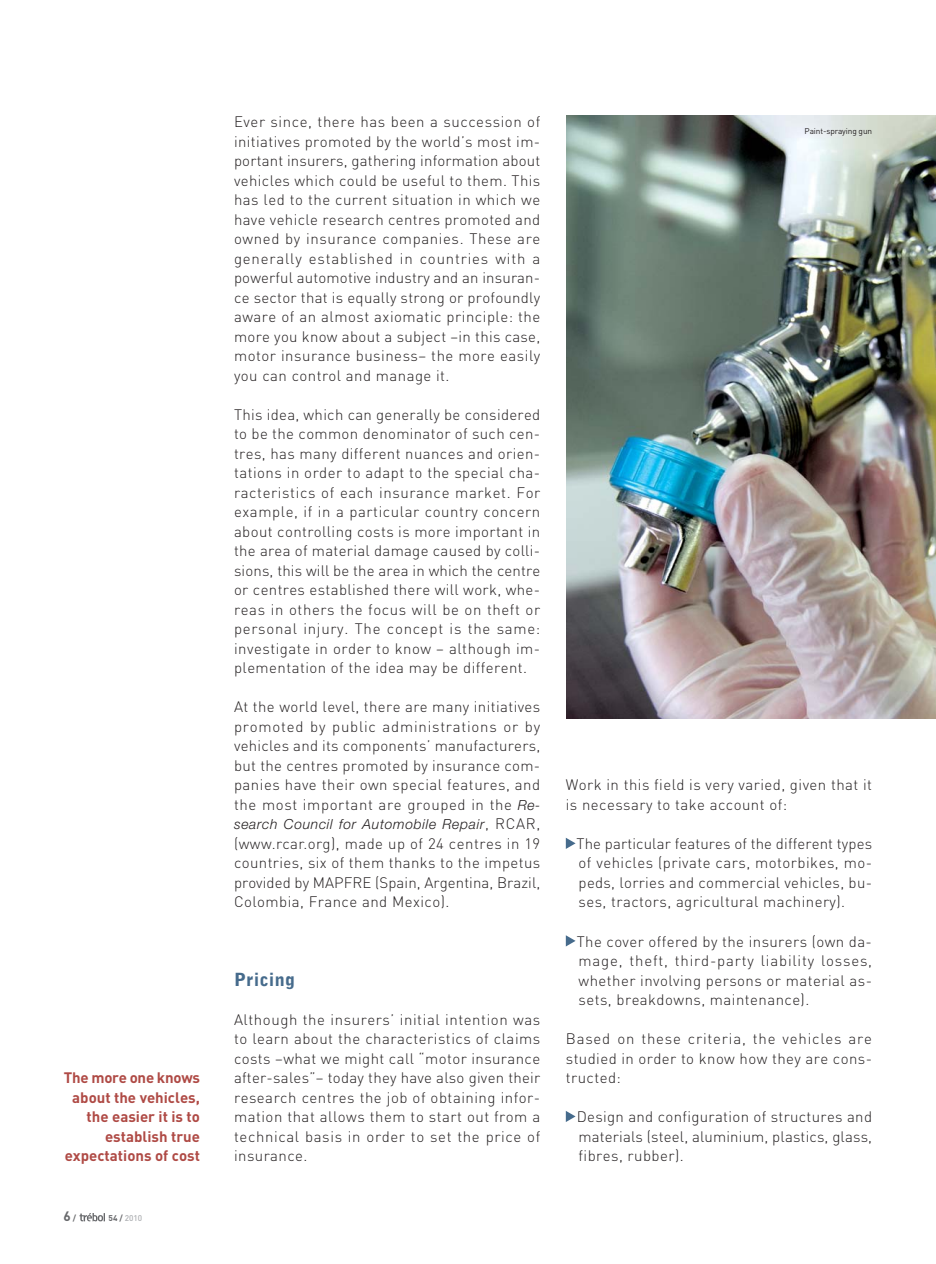
<style>
.page{position:relative;width:936px;height:1264px;background:#fff}
.page>*{position:absolute;margin:0;border:0;box-sizing:border-box;transform-origin:0 0}
.t1{font:900 18px "Bell Gothic Std";letter-spacing:.03em;color:#466b8c}
.t2{font:300 15px/19.5px "DIN";letter-spacing:.03em;color:#231f20;text-align:justify}
.t3{font:700 15px/19.5px "DIN";color:#af4a45;text-align:right}
.t4{font:italic 300 13.8px "Helvetica Neue";letter-spacing:.05em;color:#231f20}
.t5{font:700 13.5px "DIN";color:#67686b}
.t6{font:8.25px "DIN";letter-spacing:-.015em;color:#231f20}
.t7{font:500 8.25px "DIN";color:#aeb0b3}
.s1{font-size:8.25px}
.s2{font-weight:700;color:#67686b}
.s3{font-family:"Helvetica Neue";font-style:italic;font-size:13.8px}
.s4{font-family:"DIN";font-style:normal;font-size:15px}
</style>
<div class="page">
<img style="left:80px;top:1213px;width:24px;height:9px">
<svg style="left:566px;top:838px;width:9px;height:11px"></svg>
<svg style="left:566px;top:935px;width:9px;height:11px"></svg>
<svg style="left:566px;top:1111px;width:9px;height:11px"></svg>
<img style="left:567px;top:115px;width:369px;height:604px">
<p class="t3" style="left:64px;top:1069px;width:138px">The more one knows about the vehicles, the easier it is to establish true expectations of cost</p>
<p class="t5" style="left:64px;top:1211px;width:14px">6 <span class="s1">/</span></p>
<p class="t7" style="left:109px;top:1215px;width:35px"><span class="s2">54 /</span> 2010</p>
<p class="t2" style="left:234px;top:114px;width:308px">Ever since, there has been a succession of initiatives promoted by the world’s most im&shy;portant insurers, gathering information about vehicles which could be useful to them. This has led to the current situation in which we have vehicle research centres promoted and owned by insurance companies. These are generally established in countries with a powerful automotive industry and an insuran&shy;ce sector that is equally strong or profoundly aware of an almost axiomatic principle: the more you know about a subject –in this case, motor insurance business– the more easily you can control and manage it.</p>
<p class="t2" style="left:234px;top:406px;width:308px">This idea, which can generally be considered to be the common denominator of such cen&shy;tres, has many different nuances and orien&shy;tations in order to adapt to the special cha&shy;racteristics of each insurance market. For example, if in a particular country concern about controlling costs is more important in the area of material damage caused by colli&shy;sions, this will be the area in which the centre or centres established there will work, whe&shy;reas in others the focus will be on theft or personal injury. The concept is the same: investigate in order to know – although im&shy;plementation of the idea may be different.</p>
<p class="t2" style="left:234px;top:699px;width:308px">At the world level, there are many initiatives promoted by public administrations or by vehicles and its components’ manufacturers, but the centres promoted by insurance com&shy;panies have their own special features, and the most important are grouped in the <span class="s3">Re-</span></p>
<p class="t4" style="left:234px;top:819px;width:308px">search Council for Automobile Repair<span class="s4">, RCAR,</span></p>
<p class="t2" style="left:234px;top:835px;width:308px">(www.rcar.org), made up of 24 centres in 19 countries, six of them thanks to the impetus provided by MAPFRE (Spain, Argentina, Brazil, Colombia, France and Mexico).</p>
<p class="t1" style="left:234px;top:972px;width:63px">Pricing</p>
<p class="t2" style="left:234px;top:1011px;width:308px">Although the insurers’ initial intention was to learn about the characteristics of claims costs –what we might call “motor insurance after-sales”– today they have also given their research centres the job of obtaining infor&shy;mation that allows them to start out from a technical basis in order to set the price of insurance.</p>
<p class="t6" style="left:804px;top:128px;width:69px">Paint-spraying gun</p>
<p class="t2" style="left:566px;top:777px;width:308px">Work in this field is very varied, given that it is necessary to take account of:</p>
<p class="t2" style="left:576px;top:835px;width:297px">The particular features of the different types of vehicles (private cars, motorbikes, mo&shy;peds, lorries and commercial vehicles, bu&shy;ses, tractors, agricultural machinery).</p>
<p class="t2" style="left:576px;top:933px;width:297px">The cover offered by the insurers (own da&shy;mage, theft, third-party liability losses, whether involving persons or material as&shy;sets, breakdowns, maintenance).</p>
<p class="t2" style="left:566px;top:1030px;width:308px">Based on these criteria, the vehicles are studied in order to know how they are cons&shy;tructed:</p>
<p class="t2" style="left:576px;top:1108px;width:297px">Design and configuration of structures and materials (steel, aluminium, plastics, glass, fibres, rubber).</p>
</div>
